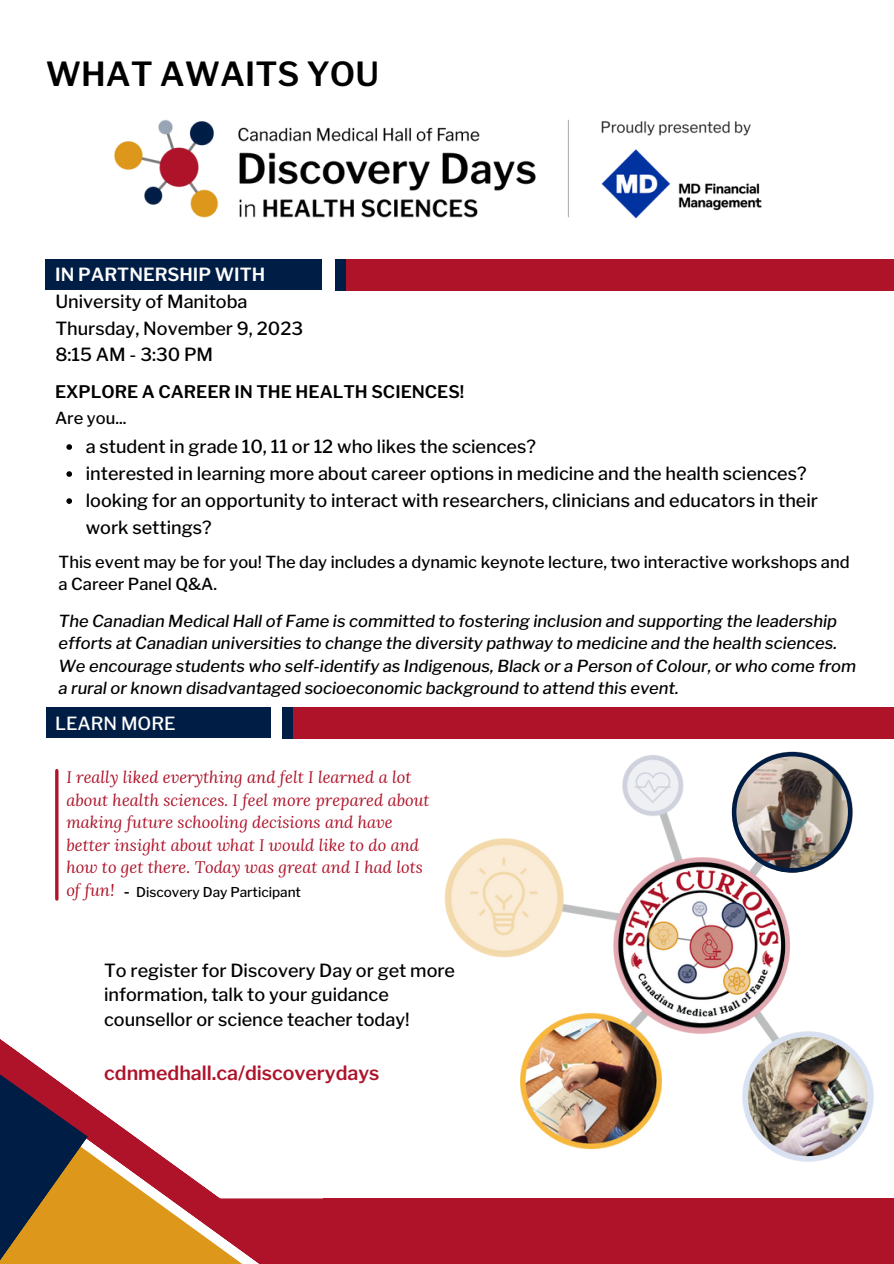
<style>
.page{position:relative;width:894px;height:1264px;background:#fff}
.page>*{position:absolute;margin:0;border:0;box-sizing:border-box;transform-origin:0 0}
.t1{font:600 33px "Libre Franklin";color:#000}
.t2{font:600 19.5px "Libre Franklin";color:#ae132a}
.t3{font:500 18px/27px "Libre Franklin";color:#000}
.t4{font:600 18px "Libre Franklin";color:#fff}
.t5{font:500 18px "Libre Franklin";color:#fff}
.t6{font:600 17.25px "Libre Franklin";color:#000}
.t7{font:italic 500 16.5px/22.5px "Libre Franklin";color:#000}
.t8{font:italic 16.5px/22.5px "Lora";color:#ae132a}
.t9{font:500 16.5px/22.5px "Libre Franklin";color:#000}
.t10{font:500 13.5px "Libre Franklin";color:#000}
.s1{font-family:"Lora";font-weight:400;font-style:italic;font-size:16.5px;color:#ae132a}
.s2{font-weight:600;font-size:15.75px}
</style>
<div class="page">
<div style="left:323px;top:1198px;width:570px;height:65px;background:#ae132a"></div>
<div style="left:259px;top:1198px;width:64px;height:65px;background:#ae132a"></div>
<svg style="left:88px;top:1103px;width:171px;height:160px"></svg>
<hr style="left:55px;top:770px;width:3px;height:129px;background:#ae132a">
<svg style="left:0;top:1039px;width:88px;height:224px;background:#7b5d4e"></svg>
<svg style="left:66px;top:444px;width:6px;height:6px"></svg>
<svg style="left:66px;top:471px;width:6px;height:6px"></svg>
<svg style="left:66px;top:498px;width:6px;height:6px"></svg>
<div style="left:46px;top:707px;width:225px;height:30px;background:#001e45"></div>
<div style="left:292px;top:707px;width:601px;height:31px;background:#ae132a"></div>
<div style="left:283px;top:707px;width:10px;height:31px;background:#001e45"></div>
<div style="left:46px;top:259px;width:275px;height:31px;background:#001e45"></div>
<div style="left:335px;top:259px;width:558px;height:31px;background:#ae132a"></div>
<div style="left:335px;top:259px;width:10px;height:31px;background:#001e45"></div>
<img style="left:444px;top:755px;width:409px;height:394px">
<img style="left:614px;top:860px;width:171px;height:171px;border-radius:50%">
<img style="left:742px;top:1031px;width:130px;height:130px">
<img style="left:520px;top:1013px;width:141px;height:135px">
<img style="left:731px;top:752px;width:121px;height:120px">
<img style="left:114px;top:119px;width:648px;height:100px">
<h1 class="t1" style="left:46px;top:54px;width:335px">WHAT AWAITS YOU</h1>
<p class="t4" style="left:55px;top:263px;width:211px">IN PARTNERSHIP WITH</p>
<p class="t3" style="left:55px;top:288px;width:249px;line-height:26.5px">University of Manitoba<br>Thursday, November 9, 2023<br>8:15 AM - 3:30 PM</p>
<p class="t6" style="left:55px;top:381px;width:411px">EXPLORE A CAREER IN THE HEALTH SCIENCES!</p>
<p class="t9" style="left:55px;top:407px;width:73px">Are you...</p>
<p class="t3" style="left:86px;top:433px;width:733px">a student in grade 10, 11 or 12 who likes the sciences?<br>interested in learning more about career options in medicine and the health sciences? looking for an opportunity to interact with researchers, clinicians and educators in their work settings?</p>
<p class="t9" style="left:58px;top:550px;width:792px">This event may be for you! The day includes a dynamic keynote lecture, two interactive workshops and a Career Panel Q&amp;A.</p>
<p class="t7" style="left:58px;top:609px;width:799px">The Canadian Medical Hall of Fame is committed to fostering inclusion and supporting the leadership efforts at Canadian universities to change the diversity pathway to medicine and the health sciences.<br>We encourage students who self-identify as Indigenous, Black or a Person of Colour, or who come from a rural or known disadvantaged socioeconomic background to attend this event.</p>
<p class="t5" style="left:55px;top:712px;width:122px">LEARN MORE</p>
<p class="t8" style="left:66px;top:765px;width:364px">I really liked everything and felt I learned a lot about health sciences. I feel more prepared about making future schooling decisions and have better insight about what I would like to do and how to get there. Today was great and I had lots</p>
<p class="t10" style="left:66px;top:883px;width:236px"><span class="s1">of fun!</span> <span class="s2">-</span> Discovery Day Participant</p>
<p class="t3" style="left:104px;top:957px;width:352px;line-height:24.8px">To register for Discovery Day or get more information, talk to your guidance counsellor or science teacher today!</p>
<p class="t2" style="left:104px;top:1060px;width:277px">cdnmedhall.ca/discoverydays</p>
</div>
